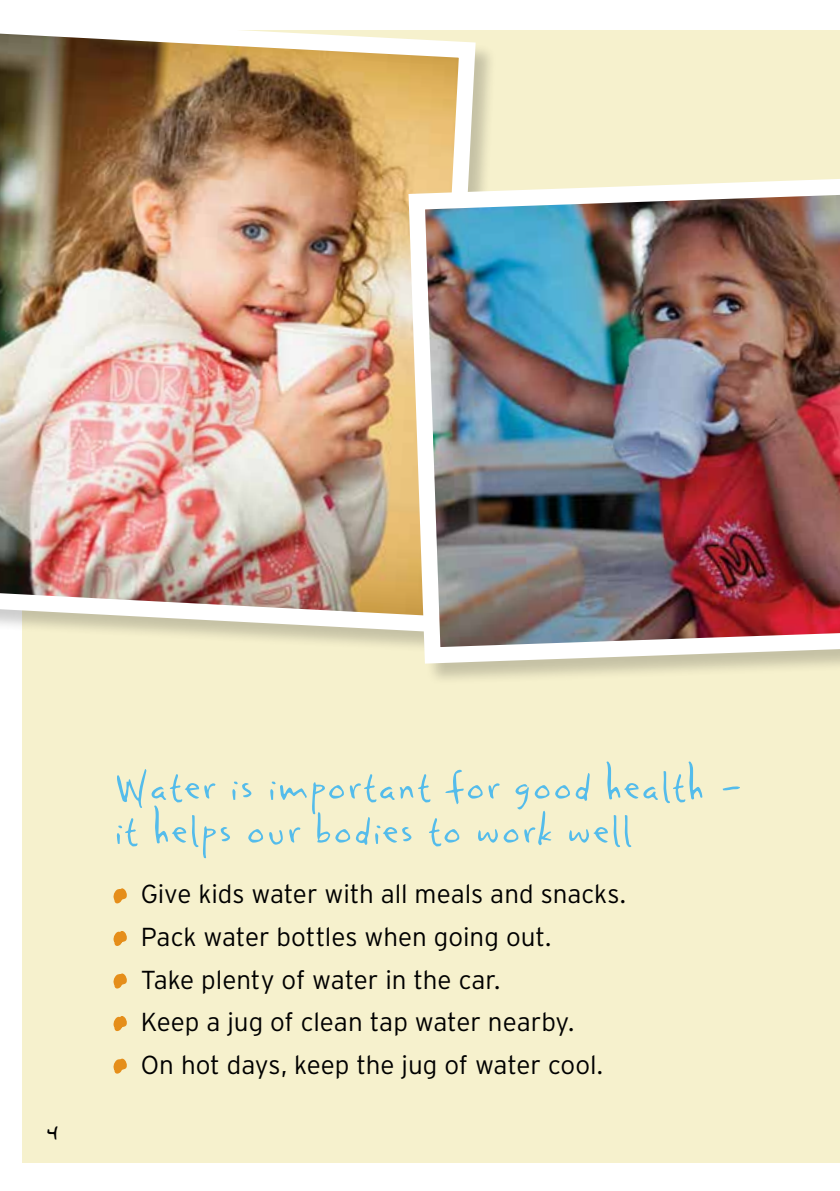
<style>
.page{position:relative;width:840px;height:1191px;background:#fff}
.page>*{position:absolute;margin:0;border:0;box-sizing:border-box;transform-origin:0 0}
.t1{font:60px/44px "Rats Irreverence";color:#54bceb}
.t2{font:40px "Rats Irreverence";color:#000}
.t3{font:300 26px/42.6px "Interstate";letter-spacing:-.005em;color:#000}
</style>
<div class="page">
<div style="left:23px;top:30px;width:816px;height:1132px;background:#f6f1cd"></div>
<svg style="left:113px;top:888px;width:14px;height:16px"></svg>
<svg style="left:113px;top:931px;width:14px;height:15px"></svg>
<svg style="left:113px;top:973px;width:14px;height:16px"></svg>
<svg style="left:113px;top:1016px;width:14px;height:16px"></svg>
<svg style="left:113px;top:1058px;width:14px;height:16px"></svg>
<div style="left:0;top:17px;width:497px;height:637px;background:#000;opacity:.2"></div>
<img style="left:0;top:17px;width:484px;height:624px">
<div style="left:409px;top:174px;width:430px;height:511px;background:#000;opacity:.2"></div>
<img style="left:400px;top:165px;width:439px;height:507px">
<h2 class="t2" style="left:45px;top:1102px;width:16px">4</h2>
<h1 class="t1" style="left:113px;top:758px;width:631px">Water is important for good health - it helps our bodies to work well</h1>
<p class="t3" style="left:141px;top:872px;width:486px">Give kids water with all meals and snacks.<br>Pack water bottles when going out.<br>Take plenty of water in the car.<br>Keep a jug of clean tap water nearby.<br>On hot days, keep the jug of water cool.</p>
</div>
